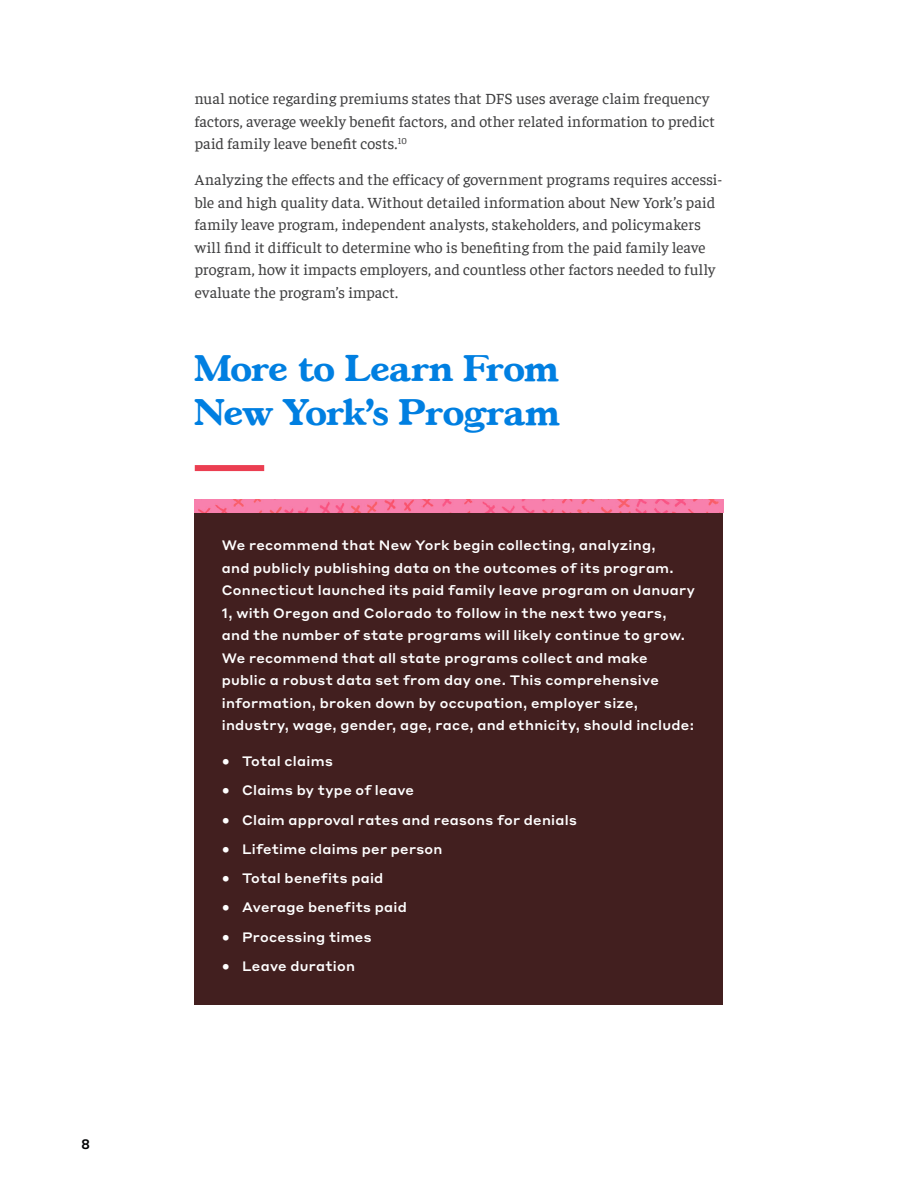
<style>
.page{position:relative;width:918px;height:1188px;background:#fff}
.page>*{position:absolute;margin:0;border:0;box-sizing:border-box;transform-origin:0 0}
.H1_-_Chapter_Titles{font:700 36px/43.2px "Gascogne TS";color:#007fe1}
.Body_-_Report{font:15.75px/22.5px "Faustina";letter-spacing:.005em;color:#3e3e3f}
.Full_Width_Callout{font:500 13.5px/22.5px "Styrene A";letter-spacing:.02em;color:#fff}
.t1{font:500 13.5px "Styrene A";color:#010203}
</style>
<div class="page">
<div style="left:195px;top:465px;width:69px;height:6px;background:#eb3e51"></div>
<div style="left:195px;top:499px;width:528px;height:505px;background:#421f1f"></div>
<img style="left:195px;top:499px;width:528px;height:14px">
<p class="t1" style="left:81px;top:1133px;width:11px">8</p>
<p class="Body_-_Report" style="left:195px;top:86px;width:522px">nual notice regarding premiums states that DFS uses average claim frequency factors, average weekly benefit factors, and other related information to predict paid family leave benefit costs.<sup>10</sup></p>
<p class="Body_-_Report" style="left:195px;top:167px;width:529px">Analyzing the effects and the efficacy of government programs requires accessi&shy;ble and high quality data. Without detailed information about New York’s paid family leave program, independent analysts, stakeholders, and policymakers will find it difficult to determine who is benefiting from the paid family leave program, how it impacts employers, and countless other factors needed to fully evaluate the program’s impact.</p>
<p class="H1_-_Chapter_Titles" style="left:195px;top:346px;width:367px">More to Learn From<br>New York’s Program</p>
<p class="Full_Width_Callout" style="left:222px;top:533px;width:475px">We recommend that New York begin collecting, analyzing,<br>and publicly publishing data on the outcomes of its program.<br>Connecticut launched its paid family leave program on January 1, with Oregon and Colorado to follow in the next two years, and the number of state programs will likely continue to grow.<br>We recommend that all state programs collect and make public a robust data set from day one. This comprehensive information, broken down by occupation, employer size, industry, wage, gender, age, race, and ethnicity, should include:</p>
<p class="Full_Width_Callout" style="left:222px;top:749px;width:113px">• Total claims</p>
<p class="Full_Width_Callout" style="left:222px;top:778px;width:194px">• Claims by type of leave</p>
<p class="Full_Width_Callout" style="left:222px;top:807px;width:357px">• Claim approval rates and reasons for denials</p>
<p class="Full_Width_Callout" style="left:222px;top:837px;width:222px">• Lifetime claims per person</p>
<p class="Full_Width_Callout" style="left:222px;top:866px;width:163px">• Total benefits paid</p>
<p class="Full_Width_Callout" style="left:222px;top:895px;width:187px">• Average benefits paid</p>
<p class="Full_Width_Callout" style="left:222px;top:924px;width:151px">• Processing times</p>
<p class="Full_Width_Callout" style="left:222px;top:954px;width:135px">• Leave duration</p>
</div>
